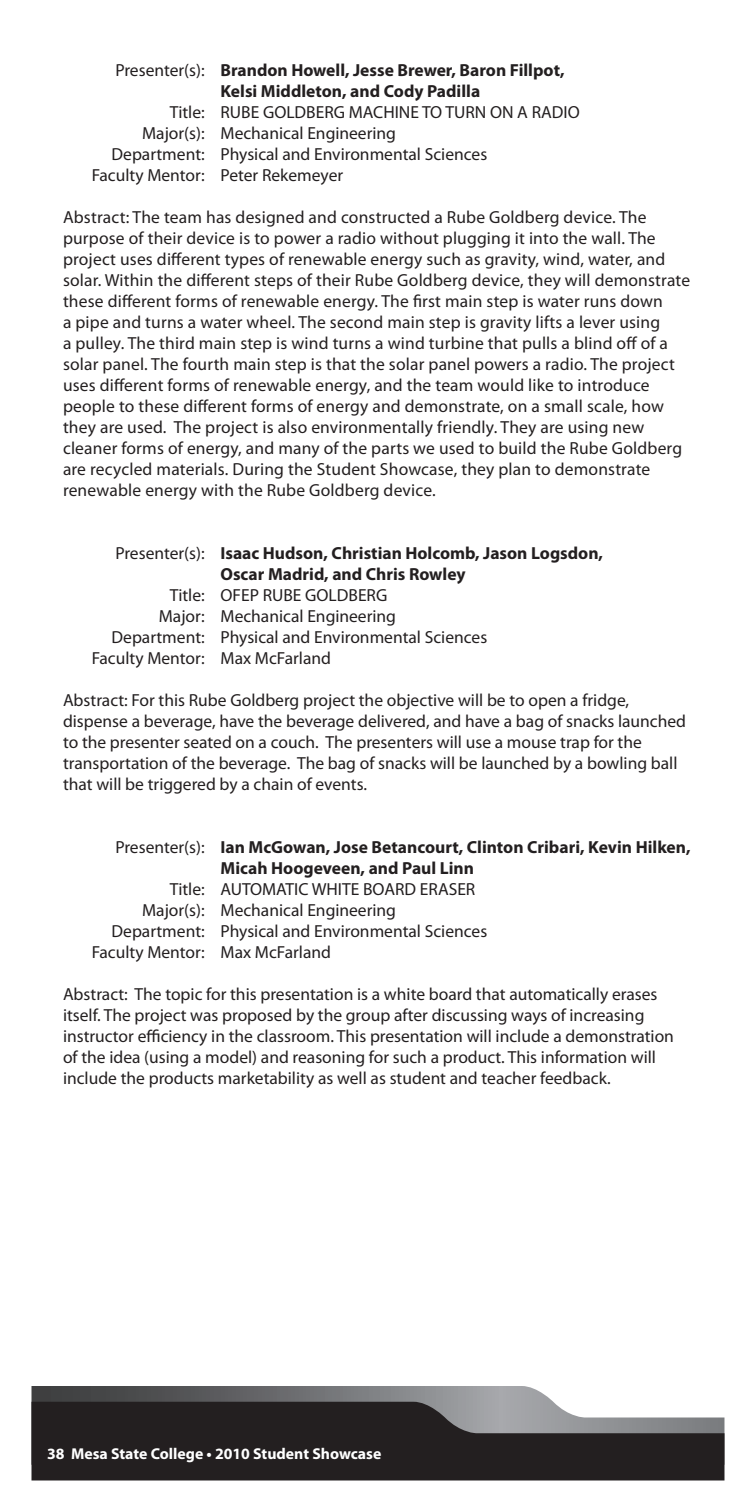
<style>
.page{position:relative;width:756px;height:1512px;background:#fff}
.page>*{position:absolute;margin:0;border:0;box-sizing:border-box;transform-origin:0 0}
.t1{font:17.5px/21px "Myriad Pro";color:#231f20}
.t2{font:700 17.5px/21px "Myriad Pro";color:#231f20}
.t3{font:700 15.75px "Myriad Pro";color:#fff}
.s1{font-weight:400}
</style>
<div class="page">
<svg style="left:32px;top:1386px;width:522px;height:16px;background:#707174"></svg>
<svg style="left:32px;top:1402px;width:692px;height:78px;background:#3a3738"></svg>
<p class="t2" style="left:220px;top:59px;width:346px;text-indent:-105px"><span class="s1">Presenter(s):</span> Brandon Howell, Jesse Brewer, Baron Fillpot,<br>Kelsi Middleton, and Cody Padilla</p>
<p class="t1" style="left:170px;top:101px;width:411px">Title: RUBE GOLDBERG MACHINE TO TURN ON A RADIO</p>
<p class="t1" style="left:142px;top:122px;width:256px">Major(s): Mechanical Engineering</p>
<p class="t1" style="left:112px;top:143px;width:377px">Department: Physical and Environmental Sciences</p>
<p class="t1" style="left:92px;top:164px;width:253px">Faculty Mentor: Peter Rekemeyer</p>
<p class="t1" style="left:63px;top:206px;width:629px">Abstract: The team has designed and constructed a Rube Goldberg device. The purpose of their device is to power a radio without plugging it into the wall. The project uses different types of renewable energy such as gravity, wind, water, and solar. Within the different steps of their Rube Goldberg device, they will demonstrate these different forms of renewable energy. The first main step is water runs down<br>a pipe and turns a water wheel. The second main step is gravity lifts a lever using<br>a pulley. The third main step is wind turns a wind turbine that pulls a blind off of a solar panel. The fourth main step is that the solar panel powers a radio. The project uses different forms of renewable energy, and the team would like to introduce people to these different forms of energy and demonstrate, on a small scale, how they are used. The project is also environmentally friendly. They are using new cleaner forms of energy, and many of the parts we used to build the Rube Goldberg are recycled materials. During the Student Showcase, they plan to demonstrate renewable energy with the Rube Goldberg device.</p>
<p class="t2" style="left:220px;top:542px;width:384px;text-indent:-105px"><span class="s1">Presenter(s):</span> Isaac Hudson, Christian Holcomb, Jason Logsdon,<br>Oscar Madrid, and Chris Rowley</p>
<p class="t1" style="left:170px;top:584px;width:219px">Title: OFEP RUBE GOLDBERG</p>
<p class="t1" style="left:159px;top:605px;width:239px">Major: Mechanical Engineering</p>
<p class="t1" style="left:112px;top:626px;width:377px">Department: Physical and Environmental Sciences</p>
<p class="t1" style="left:92px;top:647px;width:241px">Faculty Mentor: Max McFarland</p>
<p class="t1" style="left:63px;top:689px;width:625px">Abstract: For this Rube Goldberg project the objective will be to open a fridge, dispense a beverage, have the beverage delivered, and have a bag of snacks launched to the presenter seated on a couch. The presenters will use a mouse trap for the transportation of the beverage. The bag of snacks will be launched by a bowling ball that will be triggered by a chain of events.</p>
<p class="t2" style="left:220px;top:836px;width:472px;text-indent:-105px"><span class="s1">Presenter(s):</span> Ian McGowan, Jose Betancourt, Clinton Cribari, Kevin Hilken,<br>Micah Hoogeveen, and Paul Linn</p>
<p class="t1" style="left:170px;top:878px;width:307px">Title: AUTOMATIC WHITE BOARD ERASER</p>
<p class="t1" style="left:142px;top:899px;width:256px">Major(s): Mechanical Engineering</p>
<p class="t1" style="left:112px;top:920px;width:377px">Department: Physical and Environmental Sciences</p>
<p class="t1" style="left:92px;top:941px;width:241px">Faculty Mentor: Max McFarland</p>
<p class="t1" style="left:63px;top:983px;width:613px">Abstract: The topic for this presentation is a white board that automatically erases itself. The project was proposed by the group after discussing ways of increasing instructor efficiency in the classroom. This presentation will include a demonstration of the idea (using a model) and reasoning for such a product. This information will include the products marketability as well as student and teacher feedback.</p>
<p class="t3" style="left:47px;top:1443px;width:336px">38 Mesa State College • 2010 Student Showcase</p>
</div>
